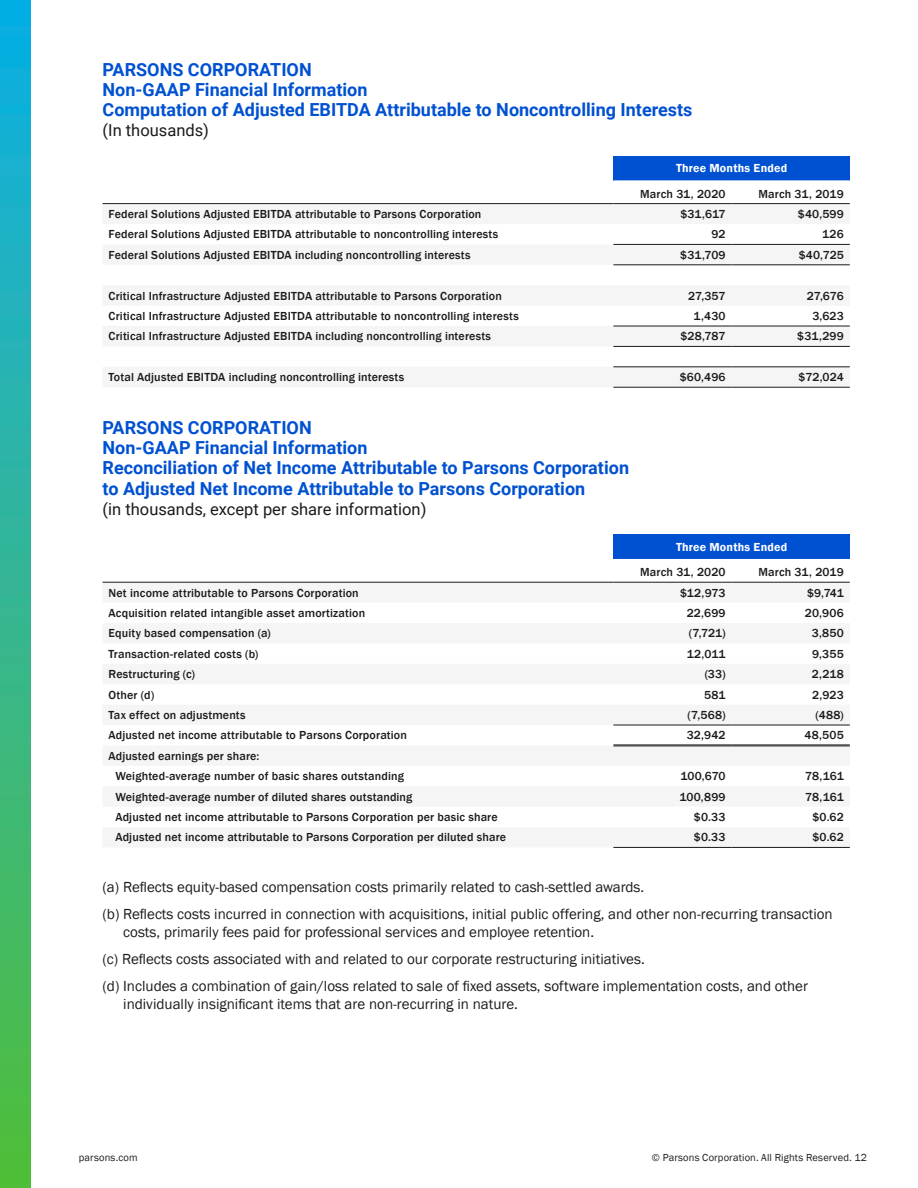
<style>
.page{position:relative;width:918px;height:1188px;background:#fff}
.page>*{position:absolute;margin:0;border:0;box-sizing:border-box;transform-origin:0 0}
.body_header{font:700 18px "Roboto";color:#0051d1}
.body_header-2{font:16.5px "Roboto";color:#1c1b1a}
.Body_-_FG_Book_9_12{font:15px/18px "Franklin Gothic";color:#1c1b1a}
.Gotham_8pt__Blk__Bod{font:500 12px "Franklin Gothic";letter-spacing:.01em;color:#1c1b1a}
.Gotham_8pt__Blk__Bod-2{font:600 12px "Franklin Gothic";letter-spacing:.015em;color:#fff}
.t1{font:10.5px "Franklin Gothic";letter-spacing:.02em;color:#1c1b1a}
</style>
<div class="page">
<div style="left:613px;top:156px;width:237px;height:24px;background:#0051d1"></div>
<svg style="left:103px;top:204px;width:747px;height:183px;fill:#f5f5f5"></svg>
<hr style="left:613px;top:203px;width:119px;height:1px;background:#1c1b1a">
<hr style="left:732px;top:203px;width:118px;height:1px;background:#1c1b1a">
<hr style="left:103px;top:203px;width:510px;height:1px;background:#1c1b1a">
<hr style="left:613px;top:387px;width:119px;height:1px;background:#1c1b1a">
<hr style="left:732px;top:387px;width:118px;height:1px;background:#1c1b1a">
<hr style="left:613px;top:244px;width:119px;height:1px;background:#1c1b1a">
<hr style="left:732px;top:244px;width:118px;height:1px;background:#1c1b1a">
<hr style="left:613px;top:265px;width:119px;height:1px;background:#1c1b1a">
<hr style="left:732px;top:265px;width:118px;height:1px;background:#1c1b1a">
<hr style="left:613px;top:326px;width:119px;height:1px;background:#1c1b1a">
<hr style="left:732px;top:326px;width:118px;height:1px;background:#1c1b1a">
<hr style="left:613px;top:346px;width:119px;height:1px;background:#1c1b1a">
<hr style="left:732px;top:346px;width:118px;height:1px;background:#1c1b1a">
<hr style="left:613px;top:367px;width:119px;height:1px;background:#1c1b1a">
<hr style="left:732px;top:367px;width:118px;height:1px;background:#1c1b1a">
<div style="left:613px;top:534px;width:237px;height:25px;background:#0051d1"></div>
<hr style="left:613px;top:582px;width:119px;height:1px;background:#1c1b1a">
<hr style="left:732px;top:582px;width:118px;height:1px;background:#1c1b1a">
<hr style="left:103px;top:582px;width:510px;height:1px;background:#1c1b1a">
<hr style="left:613px;top:847px;width:119px;height:1px;background:#1c1b1a">
<hr style="left:732px;top:847px;width:118px;height:1px;background:#1c1b1a">
<hr style="left:613px;top:725px;width:119px;height:1px;background:#1c1b1a">
<hr style="left:732px;top:725px;width:118px;height:1px;background:#1c1b1a">
<hr style="left:613px;top:745px;width:119px;height:1px;background:#1c1b1a">
<hr style="left:613px;top:746px;width:119px;height:1px;background:#1c1b1a">
<hr style="left:732px;top:745px;width:118px;height:1px;background:#1c1b1a">
<hr style="left:732px;top:746px;width:118px;height:1px;background:#1c1b1a">
<div style="left:0;top:0;width:31px;height:1188px;background:linear-gradient(to bottom,#0daee8,#55be3b)"></div>
<p class="body_header" style="left:103px;top:57px;width:211px">PARSONS CORPORATION</p>
<p class="body_header" style="left:103px;top:77px;width:266px">Non-GAAP Financial Information</p>
<p class="body_header" style="left:103px;top:97px;width:591px">Computation of Adjusted EBITDA Attributable to Noncontrolling Interests</p>
<p class="body_header-2" style="left:103px;top:119px;width:108px">(In thousands)</p>
<p class="Gotham_8pt__Blk__Bod-2" style="left:676px;top:161px;width:113px">Three Months Ended</p>
<p class="Gotham_8pt__Blk__Bod" style="left:640px;top:186px;width:87px">March 31, 2020</p>
<p class="Gotham_8pt__Blk__Bod" style="left:759px;top:186px;width:87px">March 31, 2019</p>
<p class="Gotham_8pt__Blk__Bod" style="left:109px;top:207px;width:374px">Federal Solutions Adjusted EBITDA attributable to Parsons Corporation</p>
<p class="Gotham_8pt__Blk__Bod" style="left:680px;top:207px;width:47px">$31,617</p>
<p class="Gotham_8pt__Blk__Bod" style="left:798px;top:207px;width:47px">$40,599</p>
<p class="Gotham_8pt__Blk__Bod" style="left:109px;top:227px;width:391px">Federal Solutions Adjusted EBITDA attributable to noncontrolling interests</p>
<p class="Gotham_8pt__Blk__Bod" style="left:711px;top:227px;width:16px">92</p>
<p class="Gotham_8pt__Blk__Bod" style="left:822px;top:227px;width:23px">126</p>
<p class="Gotham_8pt__Blk__Bod" style="left:109px;top:247px;width:363px">Federal Solutions Adjusted EBITDA including noncontrolling interests</p>
<p class="Gotham_8pt__Blk__Bod" style="left:680px;top:247px;width:47px">$31,709</p>
<p class="Gotham_8pt__Blk__Bod" style="left:799px;top:247px;width:47px">$40,725</p>
<p class="Gotham_8pt__Blk__Bod" style="left:109px;top:288px;width:395px">Critical Infrastructure Adjusted EBITDA attributable to Parsons Corporation</p>
<p class="Gotham_8pt__Blk__Bod" style="left:688px;top:288px;width:39px">27,357</p>
<p class="Gotham_8pt__Blk__Bod" style="left:807px;top:288px;width:38px">27,676</p>
<p class="Gotham_8pt__Blk__Bod" style="left:109px;top:309px;width:412px">Critical Infrastructure Adjusted EBITDA attributable to noncontrolling interests</p>
<p class="Gotham_8pt__Blk__Bod" style="left:693px;top:309px;width:34px">1,430</p>
<p class="Gotham_8pt__Blk__Bod" style="left:812px;top:309px;width:33px">3,623</p>
<p class="Gotham_8pt__Blk__Bod" style="left:109px;top:329px;width:384px">Critical Infrastructure Adjusted EBITDA including noncontrolling interests</p>
<p class="Gotham_8pt__Blk__Bod" style="left:680px;top:329px;width:47px">$28,787</p>
<p class="Gotham_8pt__Blk__Bod" style="left:797px;top:329px;width:48px">$31,299</p>
<p class="Gotham_8pt__Blk__Bod" style="left:109px;top:370px;width:297px">Total Adjusted EBITDA including noncontrolling interests</p>
<p class="Gotham_8pt__Blk__Bod" style="left:680px;top:370px;width:47px">$60,496</p>
<p class="Gotham_8pt__Blk__Bod" style="left:799px;top:370px;width:47px">$72,024</p>
<p class="body_header" style="left:103px;top:415px;width:211px">PARSONS CORPORATION</p>
<p class="body_header" style="left:103px;top:435px;width:266px">Non-GAAP Financial Information</p>
<p class="body_header" style="left:103px;top:455px;width:528px">Reconciliation of Net Income Attributable to Parsons Corporation</p>
<p class="body_header" style="left:103px;top:476px;width:484px">to Adjusted Net Income Attributable to Parsons Corporation</p>
<p class="body_header-2" style="left:103px;top:497px;width:325px">(in thousands, except per share information)</p>
<p class="Gotham_8pt__Blk__Bod-2" style="left:676px;top:540px;width:113px">Three Months Ended</p>
<p class="Gotham_8pt__Blk__Bod" style="left:640px;top:565px;width:87px">March 31, 2020</p>
<p class="Gotham_8pt__Blk__Bod" style="left:759px;top:565px;width:87px">March 31, 2019</p>
<p class="Gotham_8pt__Blk__Bod" style="left:109px;top:585px;width:252px">Net income attributable to Parsons Corporation</p>
<p class="Gotham_8pt__Blk__Bod" style="left:680px;top:585px;width:47px">$12,973</p>
<p class="Gotham_8pt__Blk__Bod" style="left:807px;top:585px;width:38px">$9,741</p>
<p class="Gotham_8pt__Blk__Bod" style="left:109px;top:606px;width:258px">Acquisition related intangible asset amortization</p>
<p class="Gotham_8pt__Blk__Bod" style="left:687px;top:606px;width:40px">22,699</p>
<p class="Gotham_8pt__Blk__Bod" style="left:805px;top:606px;width:40px">20,906</p>
<p class="Gotham_8pt__Blk__Bod" style="left:109px;top:626px;width:164px">Equity based compensation (a)</p>
<p class="Gotham_8pt__Blk__Bod" style="left:689px;top:626px;width:38px">(7,721)</p>
<p class="Gotham_8pt__Blk__Bod" style="left:812px;top:626px;width:33px">3,850</p>
<p class="Gotham_8pt__Blk__Bod" style="left:109px;top:646px;width:151px">Transaction-related costs (b)</p>
<p class="Gotham_8pt__Blk__Bod" style="left:687px;top:646px;width:40px">12,011</p>
<p class="Gotham_8pt__Blk__Bod" style="left:812px;top:646px;width:33px">9,355</p>
<p class="Gotham_8pt__Blk__Bod" style="left:109px;top:667px;width:88px">Restructuring (c)</p>
<p class="Gotham_8pt__Blk__Bod" style="left:705px;top:667px;width:22px">(33)</p>
<p class="Gotham_8pt__Blk__Bod" style="left:812px;top:667px;width:34px">2,218</p>
<p class="Gotham_8pt__Blk__Bod" style="left:109px;top:687px;width:47px">Other (d)</p>
<p class="Gotham_8pt__Blk__Bod" style="left:704px;top:687px;width:23px">581</p>
<p class="Gotham_8pt__Blk__Bod" style="left:812px;top:687px;width:33px">2,923</p>
<p class="Gotham_8pt__Blk__Bod" style="left:109px;top:708px;width:139px">Tax effect on adjustments</p>
<p class="Gotham_8pt__Blk__Bod" style="left:688px;top:708px;width:39px">(7,568)</p>
<p class="Gotham_8pt__Blk__Bod" style="left:816px;top:708px;width:30px">(488)</p>
<p class="Gotham_8pt__Blk__Bod" style="left:109px;top:728px;width:300px">Adjusted net income attributable to Parsons Corporation</p>
<p class="Gotham_8pt__Blk__Bod" style="left:687px;top:728px;width:40px">32,942</p>
<p class="Gotham_8pt__Blk__Bod" style="left:805px;top:728px;width:41px">48,505</p>
<p class="Gotham_8pt__Blk__Bod" style="left:109px;top:748px;width:152px">Adjusted earnings per share:</p>
<p class="Gotham_8pt__Blk__Bod" style="left:115px;top:769px;width:290px">Weighted-average number of basic shares outstanding</p>
<p class="Gotham_8pt__Blk__Bod" style="left:680px;top:769px;width:47px">100,670</p>
<p class="Gotham_8pt__Blk__Bod" style="left:805px;top:769px;width:40px">78,161</p>
<p class="Gotham_8pt__Blk__Bod" style="left:115px;top:789px;width:299px">Weighted-average number of diluted shares outstanding</p>
<p class="Gotham_8pt__Blk__Bod" style="left:680px;top:789px;width:48px">100,899</p>
<p class="Gotham_8pt__Blk__Bod" style="left:805px;top:789px;width:40px">78,161</p>
<p class="Gotham_8pt__Blk__Bod" style="left:115px;top:810px;width:384px">Adjusted net income attributable to Parsons Corporation per basic share</p>
<p class="Gotham_8pt__Blk__Bod" style="left:694px;top:810px;width:33px">$0.33</p>
<p class="Gotham_8pt__Blk__Bod" style="left:813px;top:810px;width:33px">$0.62</p>
<p class="Gotham_8pt__Blk__Bod" style="left:115px;top:830px;width:392px">Adjusted net income attributable to Parsons Corporation per diluted share</p>
<p class="Gotham_8pt__Blk__Bod" style="left:694px;top:830px;width:33px">$0.33</p>
<p class="Gotham_8pt__Blk__Bod" style="left:813px;top:830px;width:33px">$0.62</p>
<p class="Body_-_FG_Book_9_12" style="left:103px;top:878px;width:543px">(a) Reflects equity-based compensation costs primarily related to cash-settled awards.</p>
<p class="Body_-_FG_Book_9_12" style="left:123px;top:905px;width:711px;text-indent:-21px">(b) Reflects costs incurred in connection with acquisitions, initial public offering, and other non-recurring transaction costs, primarily fees paid for professional services and employee retention.</p>
<p class="Body_-_FG_Book_9_12" style="left:103px;top:950px;width:544px">(c) Reflects costs associated with and related to our corporate restructuring initiatives.</p>
<p class="Body_-_FG_Book_9_12" style="left:123px;top:977px;width:686px;text-indent:-21px">(d) Includes a combination of gain/loss related to sale of fixed assets, software implementation costs, and other individually insignificant items that are non-recurring in nature.</p>
<p class="t1" style="left:79px;top:1151px;width:60px">parsons.com</p>
<p class="t1" style="left:652px;top:1151px;width:217px">© Parsons Corporation. All Rights Reserved. 12</p>
</div>
